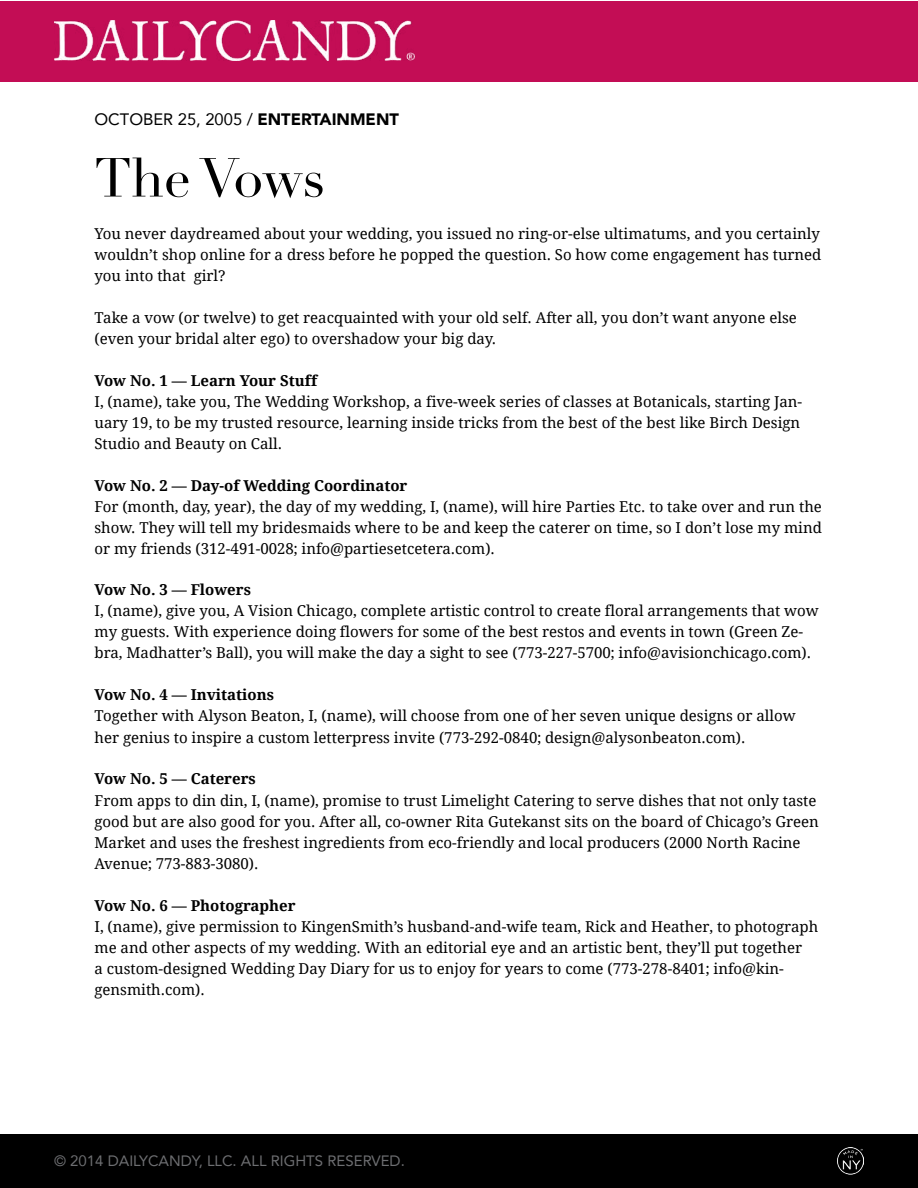
<style>
.page{position:relative;width:918px;height:1188px;background:#fff}
.page>*{position:absolute;margin:0;border:0;box-sizing:border-box;transform-origin:0 0}
.t1{font:54px "Didot";letter-spacing:-.005em;color:#000}
.t2{font:16.5px "Avenir";color:#000}
.t3{font:15px/21px "Droid Serif";color:#000}
.t4{font:700 15px "Droid Serif";color:#000}
.t5{font:15px "Avenir";color:#6d6e71}
.s1{font-weight:900}
</style>
<div class="page">
<div style="left:0;top:1px;width:918px;height:81px;background:#c30d55"></div>
<img style="left:54px;top:20px;width:361px;height:41px">
<div style="left:0;top:1134px;width:918px;height:54px;background:#000"></div>
<img style="left:837px;top:1148px;width:27px;height:27px">
<p class="t2" style="left:94px;top:106px;width:306px">OCTOBER 25, 2005 / <span class="s1">ENTERTAINMENT</span></p>
<h1 class="t1" style="left:94px;top:145px;width:232px">The Vows</h1>
<p class="t3" style="left:94px;top:223px;width:729px;text-align:justify">You never daydreamed about your wedding, you issued no ring-or-else ultimatums, and you certainly wouldn’t shop online for a dress before he popped the question. So how come engagement has turned you into that girl?</p>
<p class="t3" style="left:94px;top:307px;width:704px">Take a vow (or twelve) to get reacquainted with your old self. After all, you don’t want anyone else (even your bridal alter ego) to overshadow your big day.</p>
<p class="t4" style="left:94px;top:372px;width:224px">Vow No. 1 — Learn Your Stuff</p>
<p class="t3" style="left:94px;top:391px;width:709px">I, (name), take you, The Wedding Workshop, a five-week series of classes at Botanicals, starting Jan&shy;uary 19, to be my trusted resource, learning inside tricks from the best of the best like Birch Design<br>Studio and Beauty on Call.</p>
<p class="t4" style="left:94px;top:477px;width:314px">Vow No. 2 — Day-of Wedding Coordinator</p>
<p class="t3" style="left:94px;top:496px;width:729px;text-align:justify">For (month, day, year), the day of my wedding, I, (name), will hire Parties Etc. to take over and run the show. They will tell my bridesmaids where to be and keep the caterer on time, so I don’t lose my mind or my friends (312-491-0028; info@partiesetcetera.com).</p>
<p class="t4" style="left:94px;top:582px;width:158px">Vow No. 3 — Flowers</p>
<p class="t3" style="left:94px;top:601px;width:726px">I, (name), give you, A Vision Chicago, complete artistic control to create floral arrangements that wow my guests. With experience doing flowers for some of the best restos and events in town (Green Ze&shy;bra, Madhatter’s Ball), you will make the day a sight to see (773-227-5700; info@avisionchicago.com).</p>
<p class="t4" style="left:94px;top:687px;width:181px">Vow No. 4 — Invitations</p>
<p class="t3" style="left:94px;top:706px;width:703px">Together with Alyson Beaton, I, (name), will choose from one of her seven unique designs or allow her genius to inspire a custom letterpress invite (773-292-0840; design@alysonbeaton.com).</p>
<p class="t4" style="left:94px;top:771px;width:163px">Vow No. 5 — Caterers</p>
<p class="t3" style="left:94px;top:790px;width:726px">From apps to din din, I, (name), promise to trust Limelight Catering to serve dishes that not only taste good but are also good for you. After all, co-owner Rita Gutekanst sits on the board of Chicago’s Green Market and uses the freshest ingredients from eco-friendly and local producers (2000 North Racine Avenue; 773-883-3080).</p>
<p class="t4" style="left:94px;top:897px;width:203px">Vow No. 6 — Photographer</p>
<p class="t3" style="left:94px;top:916px;width:725px">I, (name), give permission to KingenSmith’s husband-and-wife team, Rick and Heather, to photograph me and other aspects of my wedding. With an editorial eye and an artistic bent, they’ll put together<br>a custom-designed Wedding Day Diary for us to enjoy for years to come (773-278-8401; info@kin&shy;gensmith.com).</p>
<p class="t5" style="left:54px;top:1149px;width:352px">© 2014 DAILYCANDY, LLC. ALL RIGHTS RESERVED.</p>
</div>
